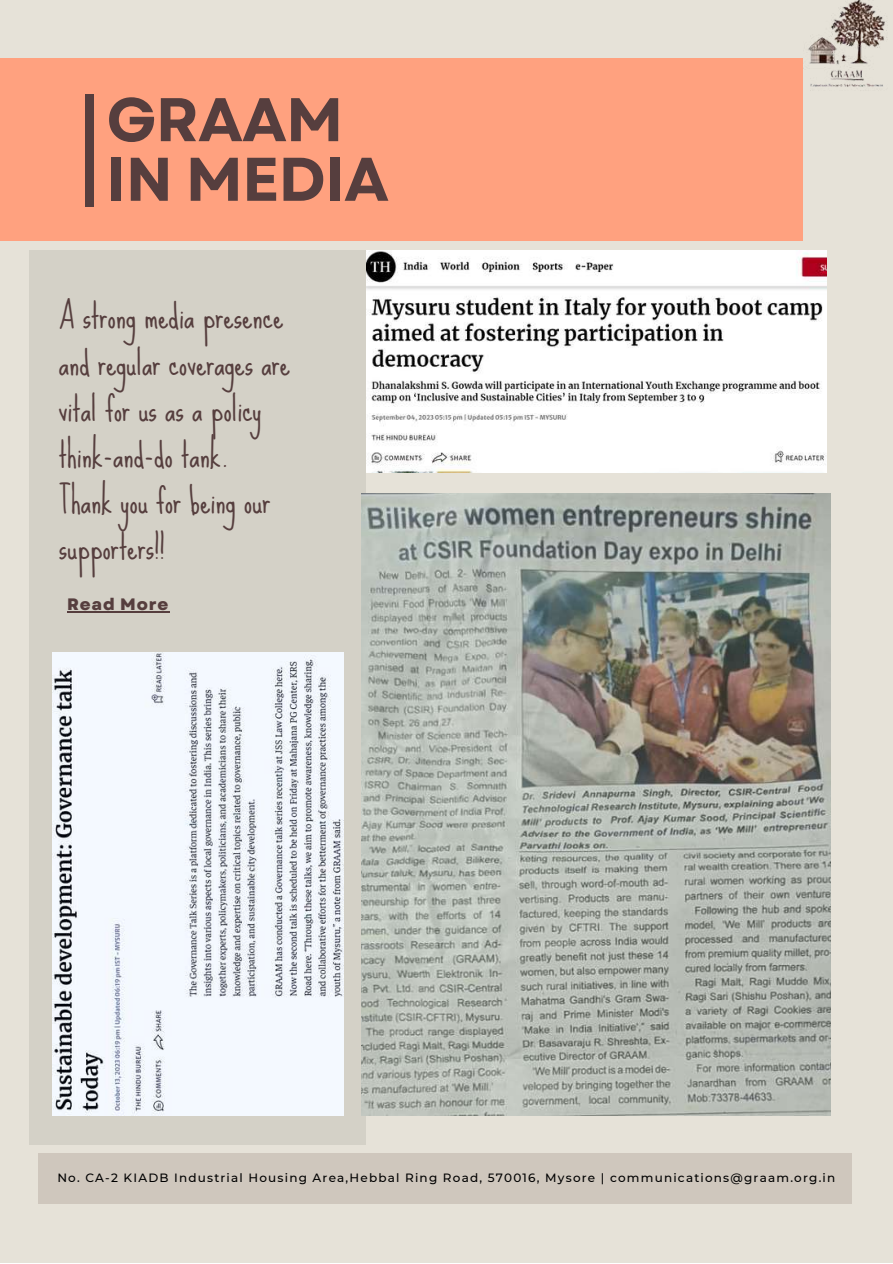
<style>
.page{position:relative;width:893px;height:1264px;background:#fff}
.page>*{position:absolute;margin:0;border:0;box-sizing:border-box;transform-origin:0 0}
.t1{font:700 61.5px/59.6px "Garet";letter-spacing:-.015em;color:#563e3e}
.t2{font:33px/46px "Sue Ellen Francisco";color:#563e3e}
.t3{font:800 16.5px "Garet";letter-spacing:.05em;color:#563e3e}
.t4{font:500 12px "Montserrat";letter-spacing:.1em;color:#000}
</style>
<div class="page">
<div style="left:0;top:0;width:892px;height:1262px;background:#e6e2d8"></div>
<div style="left:30px;top:250px;width:336px;height:894px;background:#d4d1c7"></div>
<div style="left:0;top:59px;width:803px;height:182px;background:#ffa17f"></div>
<div style="left:85px;top:94px;width:9px;height:112px;background:#563e3e"></div>
<div style="left:39px;top:1153px;width:812px;height:50px;background:#cfc7bd"></div>
<img style="left:803px;top:0;width:84px;height:91px">
<img style="left:361px;top:493px;width:469px;height:622px">
<img style="left:53px;top:652px;width:290px;height:463px">
<img style="left:366px;top:250px;width:460px;height:222px">
<hr style="left:67px;top:611px;width:102px;height:1px;background:#563e3e">
<h1 class="t1" style="left:106px;top:90px;width:284px">GRAAM<br>IN MEDIA</h1>
<p class="t2" style="left:59px;top:294px;width:233px">A strong media presence and regular coverages are vital for us as a policy think-and-do tank.<br>Thank you for being our supporters!!</p>
<p class="t3" style="left:67px;top:592px;width:103px">Read More</p>
<p class="t4" style="left:57px;top:1170px;width:779px">No. CA-2 KIADB Industrial Housing Area,Hebbal Ring Road, 570016, Mysore | communications@graam.org.in</p>
</div>
